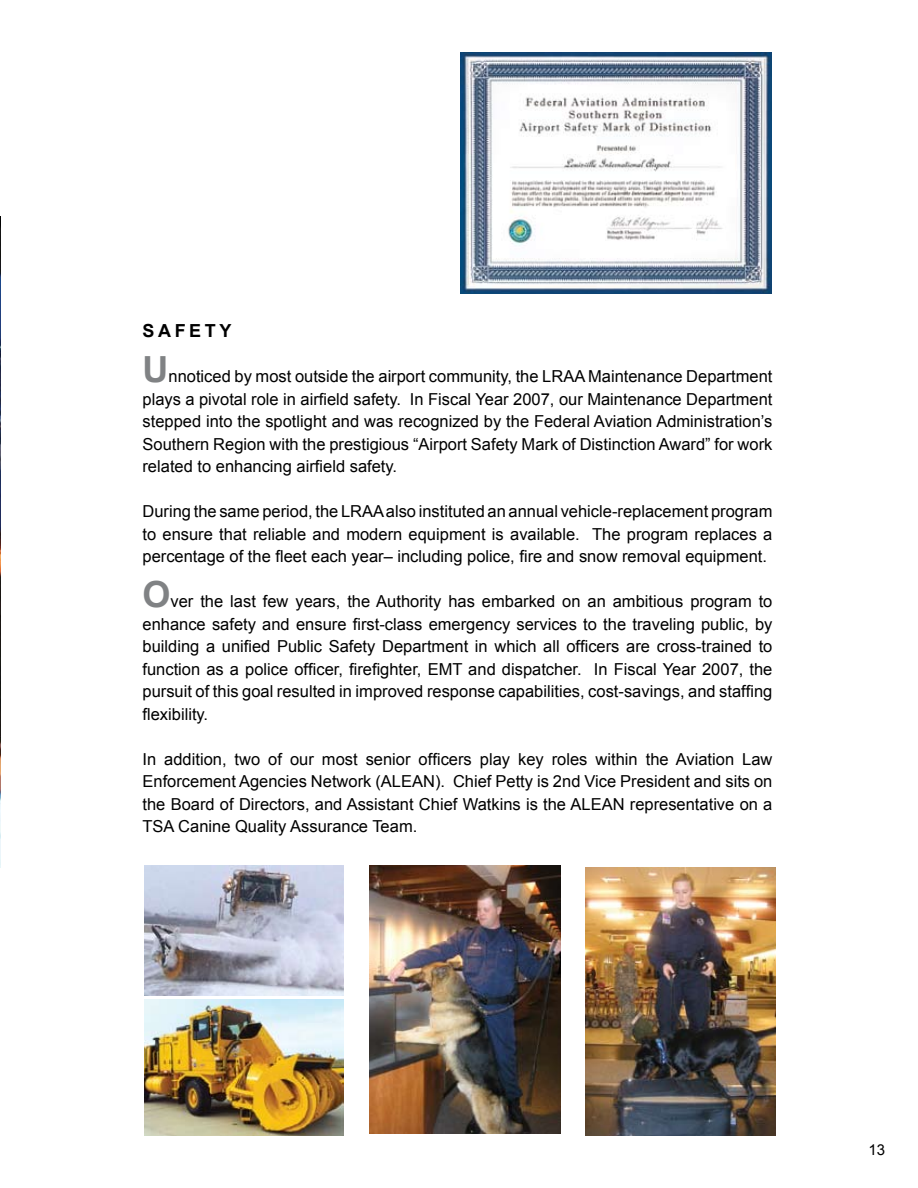
<style>
.page{position:relative;width:918px;height:1188px;background:#fff}
.page>*{position:absolute;margin:0;border:0;box-sizing:border-box;transform-origin:0 0}
.t1{font:700 18px "Arial";color:#000}
.t2{font:16.5px/22.5px "Arial";color:#000;text-align:justify}
.t3{font:15px "Arial";color:#000}
.s1{font-weight:700;font-size:36px;color:#808284}
</style>
<div class="page">
<img style="left:0;top:216px;width:1px;height:652px">
<img style="left:144px;top:999px;width:199px;height:137px">
<img style="left:144px;top:866px;width:199px;height:130px">
<img style="left:460px;top:52px;width:312px;height:241px">
<img style="left:585px;top:868px;width:190px;height:267px">
<img style="left:369px;top:866px;width:192px;height:267px">
<p class="t1" style="left:142px;top:319px;width:91px">Safet y</p>
<p class="t2" style="left:142px;top:365px;width:632px"><span class="s1">U</span> nnoticed by most outside the airport community, the LRAA Maintenance Department plays a pivotal role in airfield safety. In Fiscal Year 2007, our Maintenance Department stepped into the spotlight and was recognized by the Federal Aviation Administration’s Southern Region with the prestigious “Airport Safety Mark of Distinction Award” for work related to enhancing airfield safety.</p>
<p class="t2" style="left:142px;top:500px;width:631px">During the same period, the LRAA also instituted an annual vehicle-replacement program to ensure that reliable and modern equipment is available. The program replaces a percentage of the fleet each year– including police, fire and snow removal equipment.</p>
<p class="t2" style="left:142px;top:590px;width:632px"><span class="s1">O</span>ver the last few years, the Authority has embarked on an ambitious program to enhance safety and ensure first-class emergency services to the traveling public, by building a unified Public Safety Department in which all officers are cross-trained to function as a police officer, firefighter, EMT and dispatcher. In Fiscal Year 2007, the pursuit of this goal resulted in improved response capabilities, cost-savings, and staffing flexibility.</p>
<p class="t2" style="left:142px;top:748px;width:631px">In addition, two of our most senior officers play key roles within the Aviation Law Enforcement Agencies Network (ALEAN). Chief Petty is 2nd Vice President and sits on the Board of Directors, and Assistant Chief Watkins is the ALEAN representative on a TSA Canine Quality Assurance Team.</p>
<p class="t3" style="left:868px;top:1140px;width:18px">13</p>
</div>
